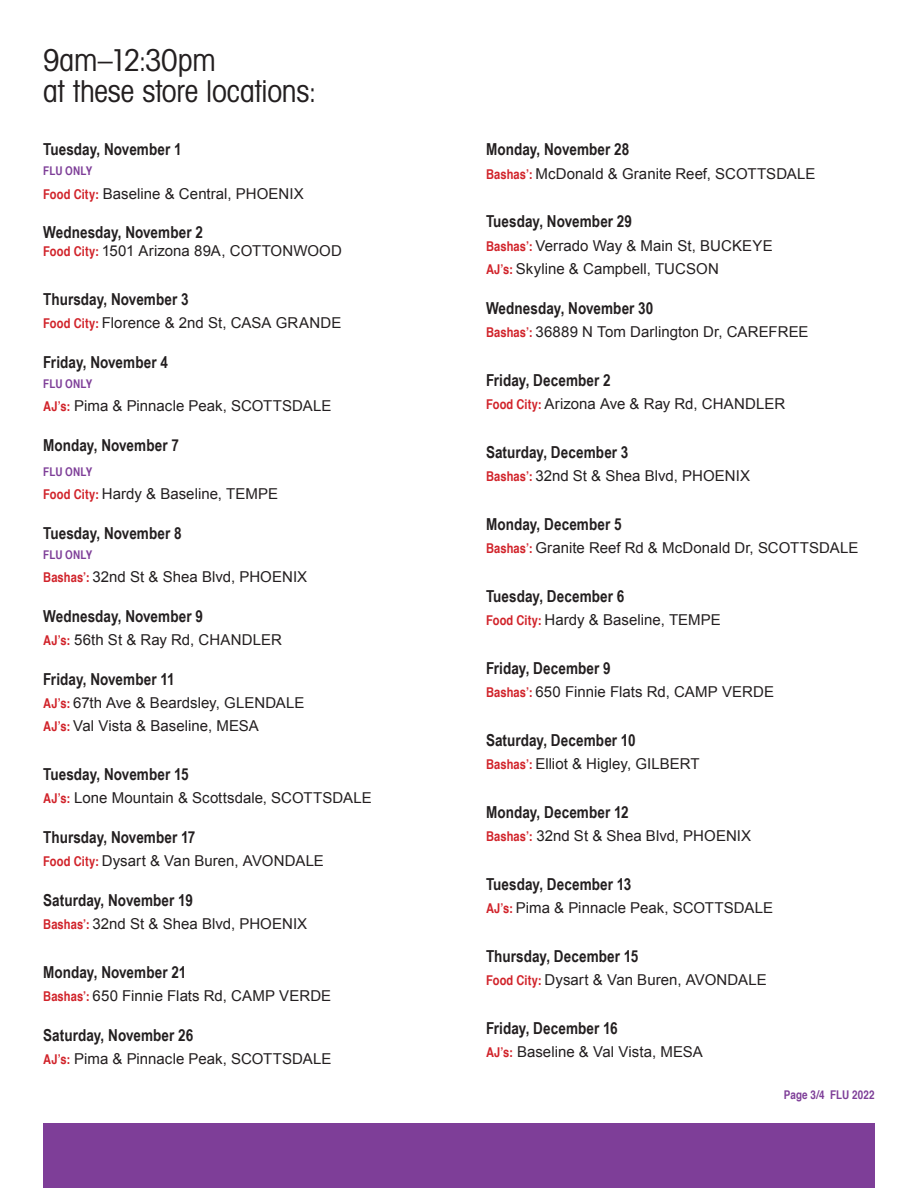
<style>
.page{position:relative;width:918px;height:1188px;background:#fff}
.page>*{position:absolute;margin:0;border:0;box-sizing:border-box;transform-origin:0 0}
._1_3-Sub_Header{font:condensed 30px "Avant Garde IT Cby BT";letter-spacing:-.005em;color:#231f20}
._2-Body{font:700 16.5px "Arial Narrow";letter-spacing:.005em;color:#231f20}
._2-Body-2{font:15px "Arial";letter-spacing:.005em;color:#231f20}
._2-Body-3{font:700 condensed 12px "Helvetica";letter-spacing:.01em;color:#7e3e98}
.s1{font-family:"Helvetica";font-weight:700;font-stretch:condensed;font-size:13.5px;color:#d1232a}
</style>
<div class="page">
<div style="left:43px;top:1123px;width:832px;height:65px;background:#7e3e98"></div>
<p class="_1_3-Sub_Header" style="left:43px;top:42px;width:174px">9am–12:30pm</p>
<p class="_1_3-Sub_Header" style="left:43px;top:73px;width:275px">at these store locations:</p>
<p class="_2-Body" style="left:43px;top:137px;width:140px">Tuesday, November 1</p>
<p class="_2-Body-3" style="left:43px;top:163px;width:51px">FLU ONLY</p>
<p class="_2-Body-2" style="left:43px;top:184px;width:262px"><span class="s1">Food City:</span> Baseline &amp; Central, PHOENIX</p>
<p class="_2-Body" style="left:43px;top:220px;width:161px">Wednesday, November 2</p>
<p class="_2-Body-2" style="left:43px;top:241px;width:300px"><span class="s1">Food City:</span> 1501 Arizona 89A, COTTONWOOD</p>
<p class="_2-Body" style="left:43px;top:287px;width:147px">Thursday, November 3</p>
<p class="_2-Body-2" style="left:43px;top:313px;width:300px"><span class="s1">Food City:</span> Florence &amp; 2nd St, CASA GRANDE</p>
<p class="_2-Body" style="left:43px;top:350px;width:126px">Friday, November 4</p>
<p class="_2-Body-3" style="left:43px;top:376px;width:51px">FLU ONLY</p>
<p class="_2-Body-2" style="left:43px;top:396px;width:290px"><span class="s1">AJ’s:</span> Pima &amp; Pinnacle Peak, SCOTTSDALE</p>
<p class="_2-Body" style="left:43px;top:432px;width:137px">Monday, November 7</p>
<p class="_2-Body-3" style="left:43px;top:464px;width:51px">FLU ONLY</p>
<p class="_2-Body-2" style="left:43px;top:484px;width:236px"><span class="s1">Food City:</span> Hardy &amp; Baseline, TEMPE</p>
<p class="_2-Body" style="left:43px;top:521px;width:140px">Tuesday, November 8</p>
<p class="_2-Body-3" style="left:43px;top:547px;width:51px">FLU ONLY</p>
<p class="_2-Body-2" style="left:43px;top:567px;width:266px"><span class="s1">Bashas’:</span> 32nd St &amp; Shea Blvd, PHOENIX</p>
<p class="_2-Body" style="left:43px;top:603px;width:161px">Wednesday, November 9</p>
<p class="_2-Body-2" style="left:43px;top:630px;width:240px"><span class="s1">AJ’s:</span> 56th St &amp; Ray Rd, CHANDLER</p>
<p class="_2-Body" style="left:43px;top:666px;width:133px">Friday, November 11</p>
<p class="_2-Body-2" style="left:43px;top:693px;width:263px"><span class="s1">AJ’s:</span> 67th Ave &amp; Beardsley, GLENDALE</p>
<p class="_2-Body-2" style="left:43px;top:716px;width:217px"><span class="s1">AJ’s:</span> Val Vista &amp; Baseline, MESA</p>
<p class="_2-Body" style="left:43px;top:762px;width:147px">Tuesday, November 15</p>
<p class="_2-Body-2" style="left:43px;top:788px;width:330px"><span class="s1">AJ’s:</span> Lone Mountain &amp; Scottsdale, SCOTTSDALE</p>
<p class="_2-Body" style="left:43px;top:825px;width:154px">Thursday, November 17</p>
<p class="_2-Body-2" style="left:43px;top:851px;width:282px"><span class="s1">Food City:</span> Dysart &amp; Van Buren, AVONDALE</p>
<p class="_2-Body" style="left:43px;top:888px;width:151px">Saturday, November 19</p>
<p class="_2-Body-2" style="left:43px;top:914px;width:266px"><span class="s1">Bashas’:</span> 32nd St &amp; Shea Blvd, PHOENIX</p>
<p class="_2-Body" style="left:43px;top:960px;width:145px">Monday, November 21</p>
<p class="_2-Body-2" style="left:43px;top:986px;width:290px"><span class="s1">Bashas’:</span> 650 Finnie Flats Rd, CAMP VERDE</p>
<p class="_2-Body" style="left:43px;top:1023px;width:152px">Saturday, November 26</p>
<p class="_2-Body-2" style="left:43px;top:1049px;width:290px"><span class="s1">AJ’s:</span> Pima &amp; Pinnacle Peak, SCOTTSDALE</p>
<p class="_2-Body" style="left:486px;top:137px;width:145px">Monday, November 28</p>
<p class="_2-Body-2" style="left:486px;top:164px;width:331px"><span class="s1">Bashas’:</span> McDonald &amp; Granite Reef, SCOTTSDALE</p>
<p class="_2-Body" style="left:486px;top:209px;width:148px">Tuesday, November 29</p>
<p class="_2-Body-2" style="left:486px;top:236px;width:288px"><span class="s1">Bashas’:</span> Verrado Way &amp; Main St, BUCKEYE</p>
<p class="_2-Body-2" style="left:486px;top:259px;width:234px"><span class="s1">AJ’s:</span> Skyline &amp; Campbell, TUCSON</p>
<p class="_2-Body" style="left:486px;top:296px;width:169px">Wednesday, November 30</p>
<p class="_2-Body-2" style="left:486px;top:322px;width:324px"><span class="s1">Bashas’:</span> 36889 N Tom Darlington Dr, CAREFREE</p>
<p class="_2-Body" style="left:486px;top:368px;width:126px">Friday, December 2</p>
<p class="_2-Body-2" style="left:486px;top:394px;width:301px"><span class="s1">Food City:</span> Arizona Ave &amp; Ray Rd, CHANDLER</p>
<p class="_2-Body" style="left:486px;top:440px;width:144px">Saturday, December 3</p>
<p class="_2-Body-2" style="left:486px;top:466px;width:266px"><span class="s1">Bashas’:</span> 32nd St &amp; Shea Blvd, PHOENIX</p>
<p class="_2-Body" style="left:486px;top:512px;width:137px">Monday, December 5</p>
<p class="_2-Body-2" style="left:486px;top:538px;width:374px"><span class="s1">Bashas’:</span> Granite Reef Rd &amp; McDonald Dr, SCOTTSDALE</p>
<p class="_2-Body" style="left:486px;top:584px;width:140px">Tuesday, December 6</p>
<p class="_2-Body-2" style="left:486px;top:610px;width:236px"><span class="s1">Food City:</span> Hardy &amp; Baseline, TEMPE</p>
<p class="_2-Body" style="left:486px;top:656px;width:126px">Friday, December 9</p>
<p class="_2-Body-2" style="left:486px;top:682px;width:290px"><span class="s1">Bashas’:</span> 650 Finnie Flats Rd, CAMP VERDE</p>
<p class="_2-Body" style="left:486px;top:728px;width:151px">Saturday, December 10</p>
<p class="_2-Body-2" style="left:486px;top:754px;width:215px"><span class="s1">Bashas’:</span> Elliot &amp; Higley, GILBERT</p>
<p class="_2-Body" style="left:486px;top:800px;width:144px">Monday, December 12</p>
<p class="_2-Body-2" style="left:486px;top:826px;width:267px"><span class="s1">Bashas’:</span> 32nd St &amp; Shea Blvd, PHOENIX</p>
<p class="_2-Body" style="left:486px;top:872px;width:147px">Tuesday, December 13</p>
<p class="_2-Body-2" style="left:486px;top:898px;width:289px"><span class="s1">AJ’s:</span> Pima &amp; Pinnacle Peak, SCOTTSDALE</p>
<p class="_2-Body" style="left:486px;top:944px;width:154px">Thursday, December 15</p>
<p class="_2-Body-2" style="left:486px;top:970px;width:282px"><span class="s1">Food City:</span> Dysart &amp; Van Buren, AVONDALE</p>
<p class="_2-Body" style="left:486px;top:1016px;width:133px">Friday, December 16</p>
<p class="_2-Body-2" style="left:486px;top:1042px;width:218px"><span class="s1">AJ’s:</span> Baseline &amp; Val Vista, MESA</p>
<p class="_2-Body-3" style="left:784px;top:1088px;width:93px">Page 3/4 FLU 2022</p>
</div>
